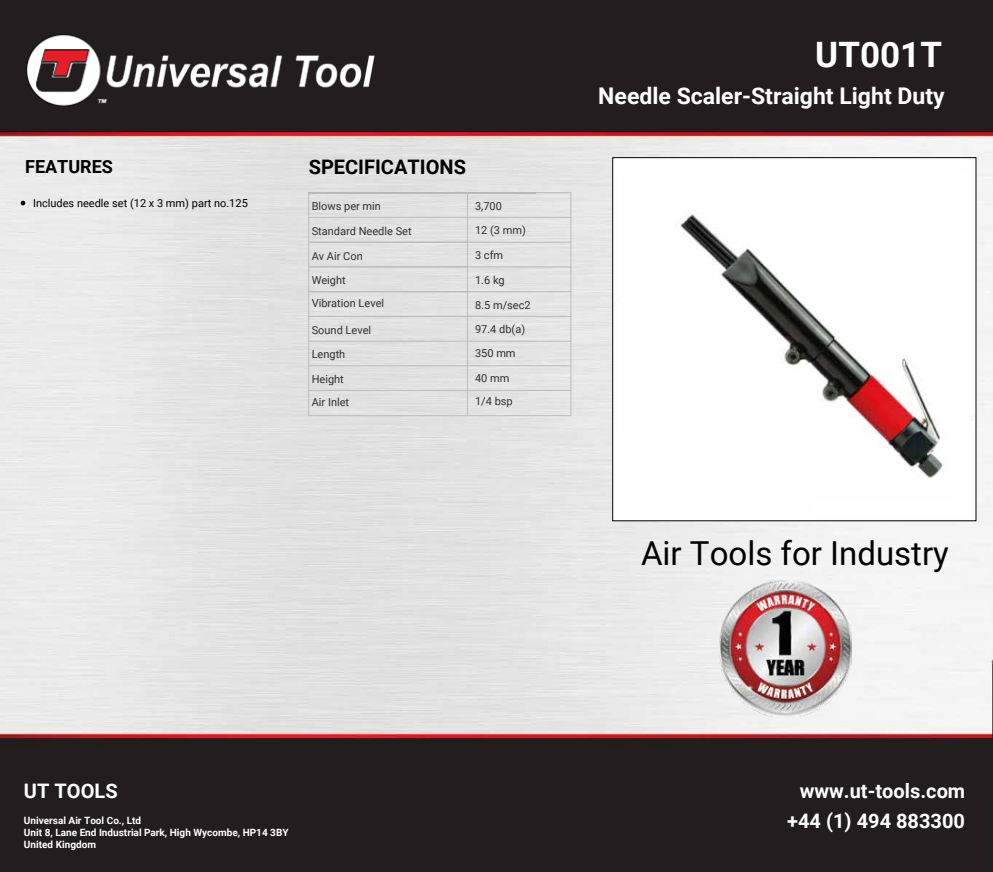
<style>
.page{position:relative;width:993px;height:872px;background:#fff}
.page>*{position:absolute;margin:0;border:0;box-sizing:border-box;transform-origin:0 0}
.t1{font:700 35px "Roboto";color:#fff}
.t2{font:33px "Roboto";color:#000}
.t3{font:700 23px "Roboto";color:#fff}
.t4{font:700 20px "Roboto";color:#fff}
.t5{font:700 20px "Roboto";color:#000}
.t6{font:700 18px "Roboto";color:#000}
.t7{font:11px/23.5px "Roboto";color:#2f2f30}
.t8{font:11px "Roboto";color:#000}
.t9{font:700 10px/12px "Roboto";color:#fff}
</style>
<div class="page">
<img style="left:0;top:0;width:992px;height:872px">
<img style="left:23px;top:16px;width:355px;height:108px">
<svg style="left:21px;top:201px;width:4px;height:4px"></svg>
<img style="left:614px;top:159px;width:360px;height:360px">
<div style="left:612px;top:157px;width:364px;height:364px;border:1px solid #000"></div>
<img style="left:719px;top:580px;width:132px;height:136px">
<div style="left:308px;top:192px;width:263px;height:224px;border:1px solid #bebbb7"></div>
<hr style="left:467px;top:316px;width:103px;height:1px;background:#bebbb7">
<hr style="left:308px;top:316px;width:159px;height:1px;background:#bebbb7">
<hr style="left:467px;top:341px;width:103px;height:1px;background:#bebbb7">
<hr style="left:308px;top:341px;width:159px;height:1px;background:#bebbb7">
<hr style="left:467px;top:365px;width:103px;height:1px;background:#bebbb7">
<hr style="left:308px;top:365px;width:159px;height:1px;background:#bebbb7">
<hr style="left:467px;top:390px;width:103px;height:1px;background:#bebbb7">
<hr style="left:308px;top:390px;width:159px;height:1px;background:#bebbb7">
<hr style="left:467px;top:291px;width:103px;height:1px;background:#bebbb7">
<hr style="left:308px;top:291px;width:159px;height:1px;background:#bebbb7">
<hr style="left:467px;top:266px;width:103px;height:1px;background:#bebbb7">
<hr style="left:308px;top:266px;width:159px;height:1px;background:#bebbb7">
<hr style="left:467px;top:242px;width:103px;height:1px;background:#bebbb7">
<hr style="left:308px;top:242px;width:159px;height:1px;background:#bebbb7">
<hr style="left:467px;top:192px;width:68px;height:1px;background:#bebbb7">
<hr style="left:467px;top:217px;width:103px;height:1px;background:#bebbb7">
<svg style="left:467px;top:193px;width:1px;height:222px"></svg>
<hr style="left:308px;top:192px;width:159px;height:1px;background:#bebbb7">
<hr style="left:308px;top:217px;width:159px;height:1px;background:#bebbb7">
<div style="left:814px;top:421px;width:160px;height:92px;background:#fff"></div>
<div style="left:619px;top:174px;width:350px;height:262px;background:#fff"></div>
<div style="left:987px;top:794px;width:5px;height:78px;background:#211e20"></div>
<img style="left:621px;top:213px;width:322px;height:287px">
<h3 class="t6" style="left:25px;top:154px;width:89px">FEATURES</h3>
<h3 class="t5" style="left:308px;top:153px;width:159px">SPECIFICATIONS</h3>
<p class="t8" style="left:33px;top:195px;width:216px">Includes needle set (12 x 3 mm) part no.125</p>
<p class="t7" style="left:311px;top:194px;width:71px">Blows per min</p>
<p class="t7" style="left:475px;top:193px;width:28px">3,700</p>
<p class="t7" style="left:311px;top:219px;width:101px">Standard Needle Set</p>
<p class="t7" style="left:475px;top:218px;width:52px">12 (3 mm)</p>
<p class="t7" style="left:311px;top:243px;width:53px">Av Air Con</p>
<p class="t7" style="left:475px;top:243px;width:30px">3 cfm</p>
<p class="t7" style="left:311px;top:268px;width:36px">Weight</p>
<p class="t7" style="left:475px;top:268px;width:31px">1.6 kg</p>
<p class="t7" style="left:475px;top:292px;width:57px">8.5 m/sec2</p>
<p class="t7" style="left:475px;top:317px;width:52px">97.4 db(a)</p>
<p class="t7" style="left:311px;top:291px;width:74px">Vibration Level</p>
<p class="t7" style="left:311px;top:318px;width:61px">Sound Level<br>Length</p>
<p class="t7" style="left:475px;top:341px;width:42px">350 mm</p>
<p class="t7" style="left:311px;top:366px;width:34px">Height</p>
<p class="t7" style="left:475px;top:366px;width:36px">40 mm</p>
<p class="t7" style="left:311px;top:390px;width:39px">Air Inlet</p>
<p class="t7" style="left:475px;top:389px;width:39px">1/4 bsp</p>
<h1 class="t1" style="left:815px;top:30px;width:128px">UT001T</h1>
<h3 class="t3" style="left:598px;top:80px;width:348px">Needle Scaler-Straight Light Duty</h3>
<h2 class="t2" style="left:640px;top:530px;width:309px">Air Tools for Industry</h2>
<h3 class="t4" style="left:24px;top:777px;width:95px">UT TOOLS</h3>
<h3 class="t4" style="left:799px;top:777px;width:167px">www.ut-tools.com</h3>
<p class="t9" style="left:24px;top:813px;width:266px">Universal Air Tool Co., Ltd<br>Unit 8, Lane End Industrial Park, High Wycombe, HP14 3BY<br>United Kingdom</p>
<h3 class="t4" style="left:787px;top:807px;width:179px">+44 (1) 494 883300</h3>
</div>
